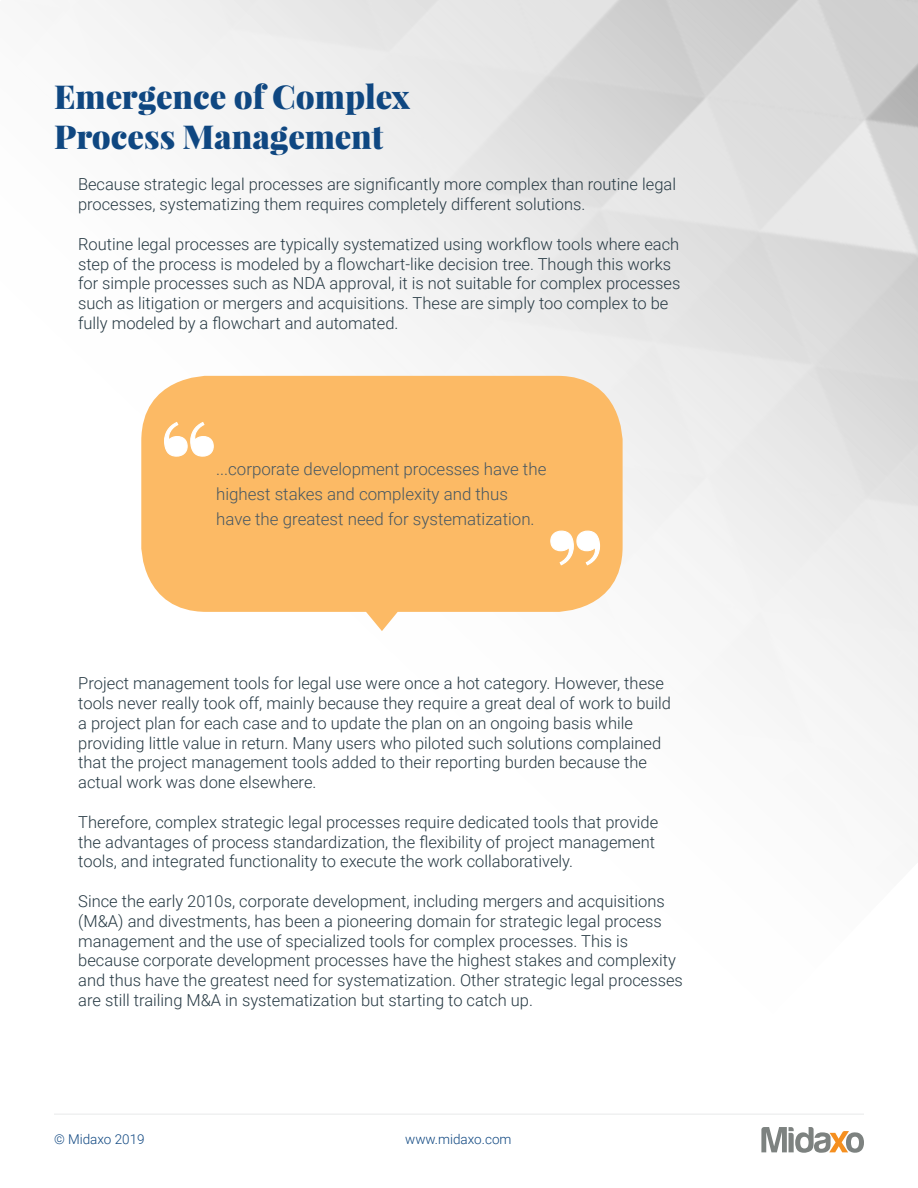
<style>
.page{position:relative;width:918px;height:1188px;background:#fff}
.page>*{position:absolute;margin:0;border:0;box-sizing:border-box;transform-origin:0 0}
.H2_Header_2{font:900 33px/39.6px "Playfair Display";color:#0f4781}
.H3_Centered_Callout{font:300 16.95px/25px "Roboto";color:#485862}
.H5_Paragraph{font:300 16.5px/19.8px "Roboto";color:#263943}
.H2_Header_2-2{font:300 16.5px/19.8px "Roboto";color:#263943}
.t1{font:300 13.5px "Roboto";color:#0f4781}
</style>
<div class="page">
<img style="left:54px;top:0;width:864px;height:1153px">
<svg style="left:141px;top:376px;width:482px;height:255px;background:#fcc074"></svg>
<svg style="left:163px;top:421px;width:51px;height:36px"></svg>
<svg style="left:550px;top:530px;width:51px;height:36px"></svg>
<p class="H2_Header_2" style="left:54px;top:77px;width:357px">Emergence of Complex<br>Process Management</p>
<p class="H2_Header_2-2" style="left:78px;top:174px;width:600px">Because strategic legal processes are significantly more complex than routine legal processes, systematizing them requires completely different solutions.</p>
<p class="H2_Header_2-2" style="left:78px;top:233px;width:604px">Routine legal processes are typically systematized using workflow tools where each step of the process is modeled by a flowchart-like decision tree. Though this works for simple processes such as NDA approval, it is not suitable for complex processes such as litigation or mergers and acquisitions. These are simply too complex to be fully modeled by a flowchart and automated.</p>
<p class="H3_Centered_Callout" style="left:216px;top:456px;width:332px">...corporate development processes have the highest stakes and complexity and thus have the greatest need for systematization.</p>
<p class="H5_Paragraph" style="left:78px;top:673px;width:594px">Project management tools for legal use were once a hot category. However, these tools never really took off, mainly because they require a great deal of work to build a project plan for each case and to update the plan on an ongoing basis while providing little value in return. Many users who piloted such solutions complained that the project management tools added to their reporting burden because the actual work was done elsewhere.</p>
<p class="H5_Paragraph" style="left:78px;top:811px;width:582px">Therefore, complex strategic legal processes require dedicated tools that provide the advantages of process standardization, the flexibility of project management tools, and integrated functionality to execute the work collaboratively.</p>
<p class="H5_Paragraph" style="left:78px;top:891px;width:606px">Since the early 2010s, corporate development, including mergers and acquisitions (M&amp;A) and divestments, has been a pioneering domain for strategic legal process management and the use of specialized tools for complex processes. This is because corporate development processes have the highest stakes and complexity and thus have the greatest need for systematization. Other strategic legal processes are still trailing M&amp;A in systematization but starting to catch up.</p>
<p class="t1" style="left:54px;top:1130px;width:92px">© Midaxo 2019</p>
<p class="t1" style="left:405px;top:1130px;width:108px">www.midaxo.com</p>
</div>
